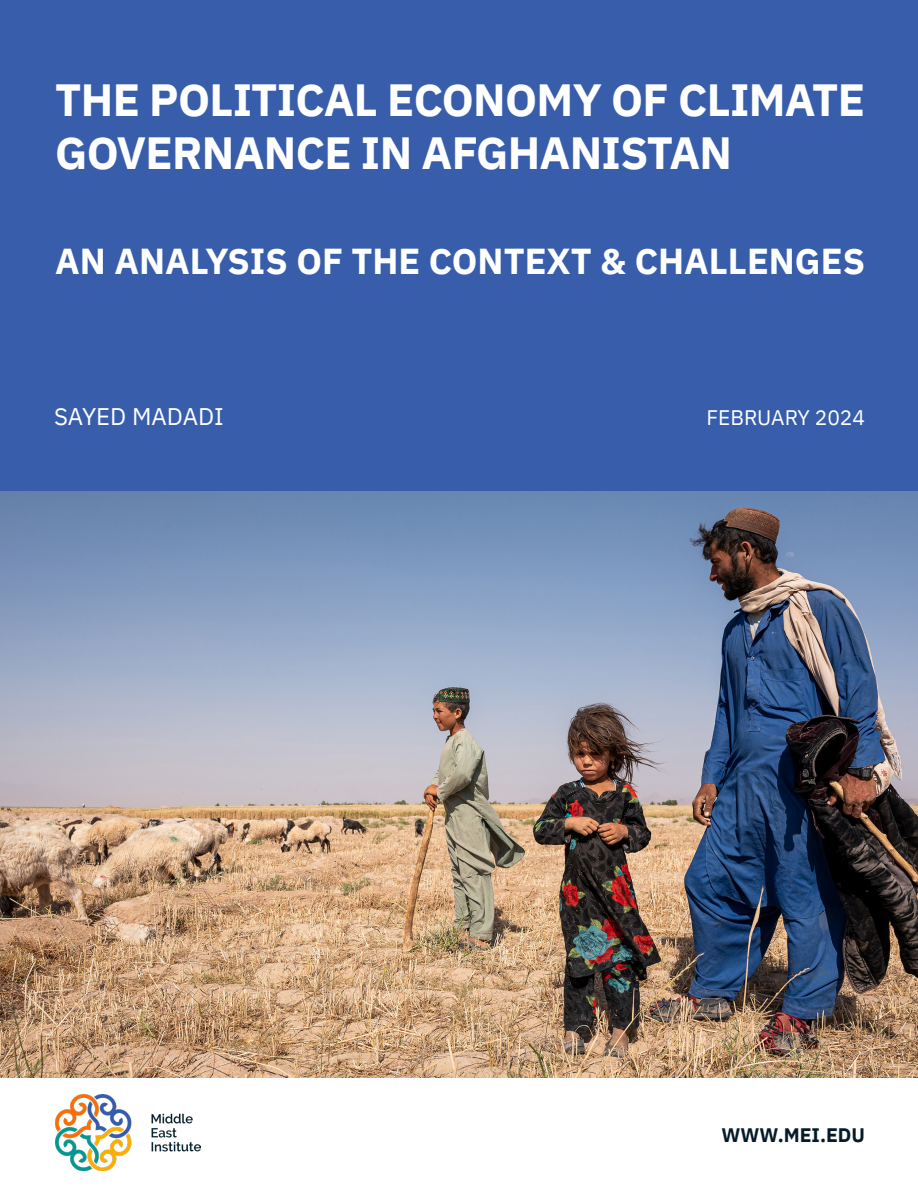
<style>
.page{position:relative;width:918px;height:1188px;background:#fff}
.page>*{position:absolute;margin:0;border:0;box-sizing:border-box;transform-origin:0 0}
.t1{font:700 45px/52.5px "IBM Plex Sans";letter-spacing:-.015em;color:#fff}
.t2{font:700 36px "IBM Plex Sans";color:#fff}
.t3{font:24px "IBM Plex Sans";color:#fff}
.t4{font:21px "IBM Plex Sans";color:#fff}
.t5{font:700 19.5px "IBM Plex Sans";color:#051b29}
</style>
<div class="page">
<img style="left:0;top:490px;width:918px;height:587px">
<div style="left:0;top:0;width:918px;height:490px;background:#385eab"></div>
<img style="left:55px;top:1094px;width:145px;height:76px">
<p class="t1" style="left:55px;top:70px;width:811px">THE POLITICAL ECONOMY OF CLIMATE<br>GOVERNANCE IN AFGHANISTAN</p>
<p class="t2" style="left:55px;top:232px;width:811px">AN ANALYSIS OF THE CONTEXT &amp; CHALLENGES</p>
<p class="t3" style="left:54px;top:398px;width:171px">SAYED MADADI</p>
<p class="t4" style="left:706px;top:401px;width:160px">FEBRUARY 2024</p>
<p class="t5" style="left:722px;top:1119px;width:145px">WWW.MEI.EDU</p>
</div>
